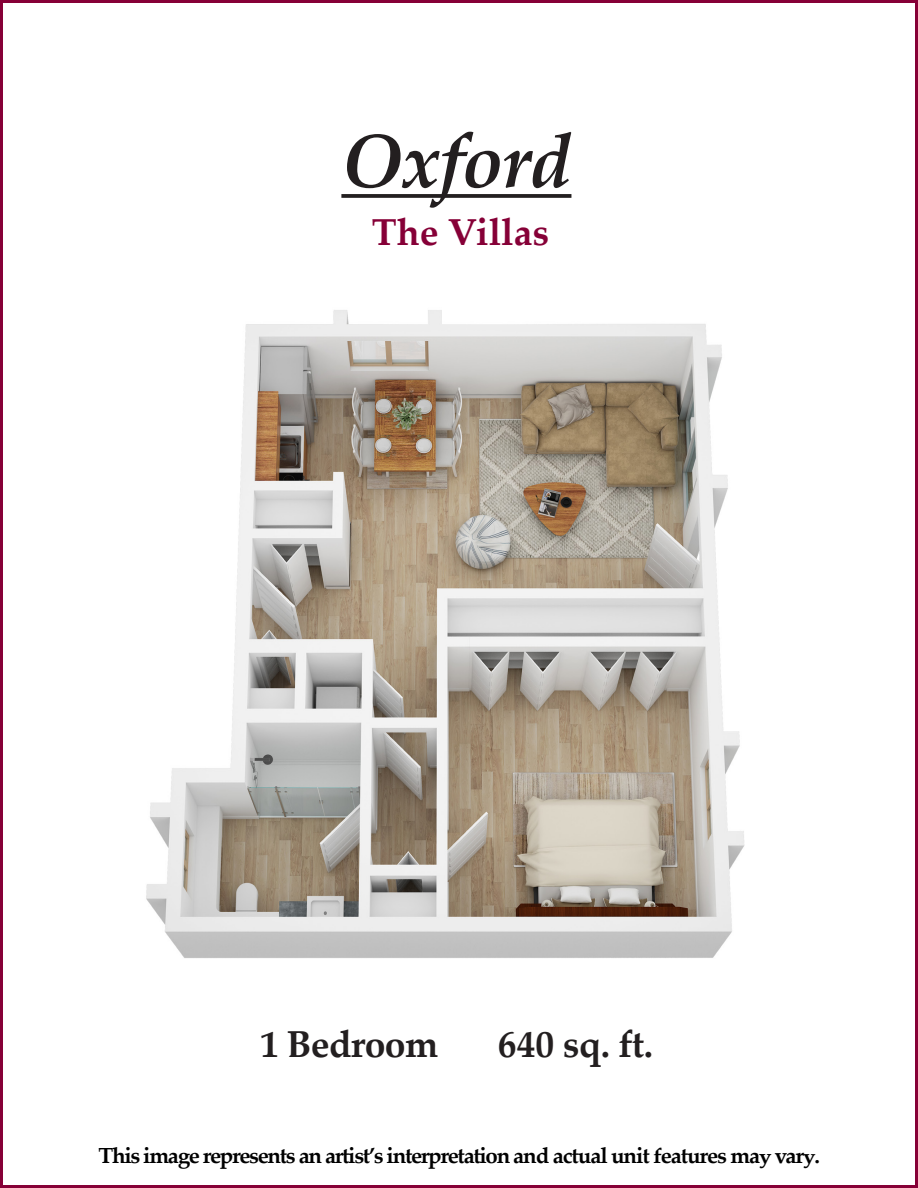
<style>
.page{position:relative;width:918px;height:1188px;background:#fff}
.page>*{position:absolute;margin:0;border:0;box-sizing:border-box;transform-origin:0 0}
.t1{font:italic 700 75px "Palatino Linotype";letter-spacing:-.02em;color:#231f20}
.t2{font:700 37.5px "Palatino Linotype";letter-spacing:-.02em;color:#231f20}
.t3{font:700 37.5px "Palatino Linotype";color:#860037}
.t4{font:700 21.9px "Palatino Linotype";letter-spacing:-.06em;color:#000}
.s1{font-size:22.05px}
.s2{font-size:20.85px}
.s3{font-size:19.8px}
.s4{font-size:19.65px}
</style>
<div class="page">
<img style="left:146px;top:310px;width:599px;height:648px">
<svg style="left:341px;top:194px;width:230px;height:4px"></svg>
<p class="t1" style="left:341px;top:108px;width:232px">Oxford</p>
<p class="t3" style="left:372px;top:206px;width:179px">The Villas</p>
<p class="t2" style="left:260px;top:1017px;width:180px">1 Bedroom</p>
<p class="t2" style="left:498px;top:1017px;width:157px">640 sq. ft.</p>
<p class="t4" style="left:99px;top:1140px;width:723px">This image re<span class="s1">p</span>resents an artist’s interpretation and actual unit <span class="s2">f</span>eatures ma<span class="s3">y</span> var<span class="s4">y</span>.</p>
</div>
